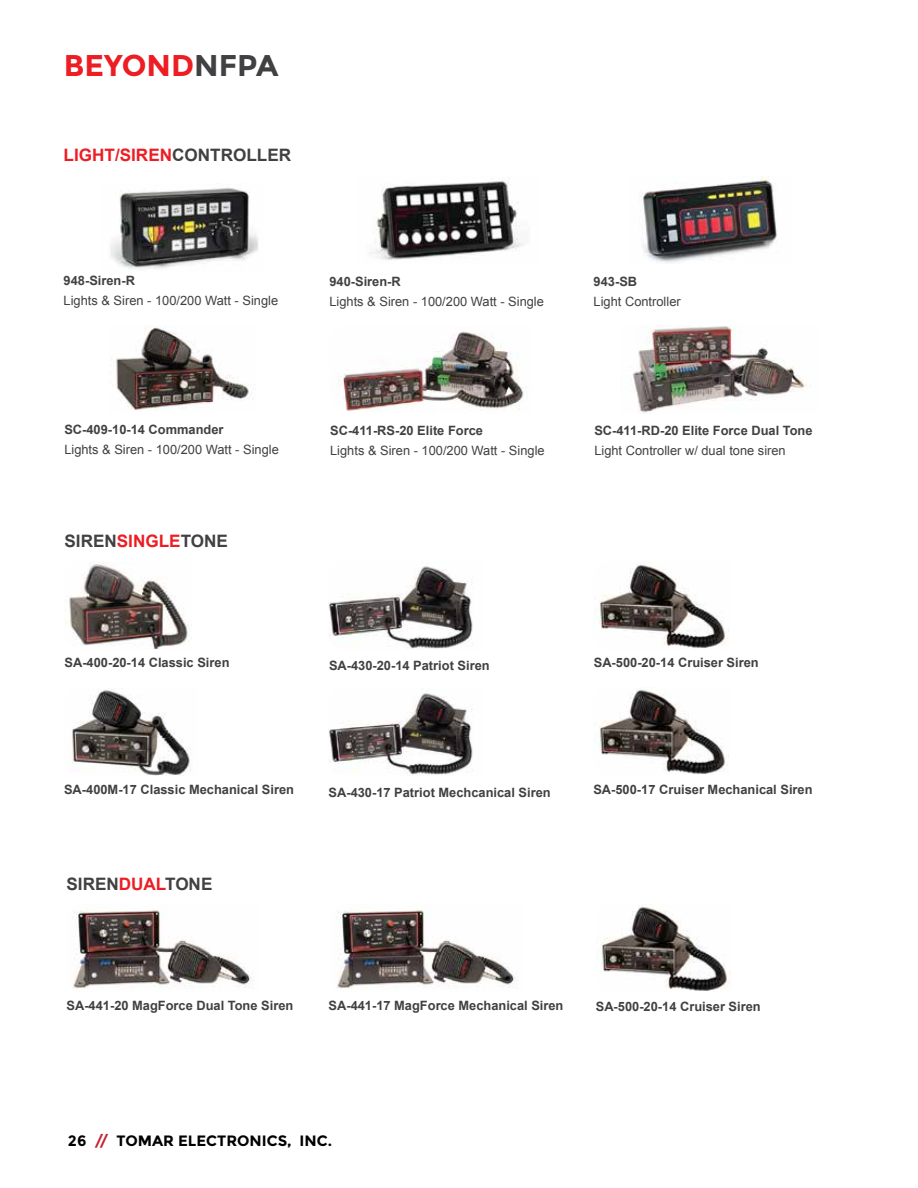
<style>
.page{position:relative;width:918px;height:1188px;background:#fff}
.page>*{position:absolute;margin:0;border:0;box-sizing:border-box;transform-origin:0 0}
.t1{font:700 30px "Montserrat";color:#ed1d24}
.t2{font:700 17.1px "Arial";color:#414042}
.t3{font:700 17.1px "Arial";color:#ed1d24}
.t4{font:700 15px "Montserrat";color:#000}
.t5{font:700 12.9px "Arial";color:#414042}
.t6{font:12.9px "Arial";color:#414042}
.s1{color:#414042}
.s2{color:#ed1d24}
.s3{color:#c4202d}
</style>
<div class="page">
<img style="left:111px;top:188px;width:147px;height:81px">
<img style="left:641px;top:176px;width:136px;height:87px">
<img style="left:65px;top:562px;width:127px;height:87px">
<img style="left:599px;top:562px;width:130px;height:86px">
<img style="left:370px;top:181px;width:154px;height:79px">
<img style="left:72px;top:688px;width:118px;height:88px">
<img style="left:328px;top:693px;width:145px;height:82px">
<img style="left:73px;top:910px;width:181px;height:79px">
<img style="left:111px;top:325px;width:138px;height:85px">
<img style="left:632px;top:326px;width:175px;height:87px">
<img style="left:338px;top:331px;width:186px;height:80px">
<img style="left:328px;top:566px;width:145px;height:83px">
<img style="left:599px;top:690px;width:130px;height:84px">
<img style="left:337px;top:910px;width:181px;height:79px">
<img style="left:601px;top:907px;width:130px;height:84px">
<h1 class="t1" style="left:64px;top:48px;width:216px">BEYOND<span class="s1">NFPA</span></h1>
<h2 class="t3" style="left:64px;top:144px;width:229px">LIGHT/SIREN<span class="s1">CONTROLLER</span></h2>
<p class="t5" style="left:64px;top:272px;width:73px">948-Siren-R</p>
<p class="t6" style="left:64px;top:292px;width:216px">Lights &amp; Siren - 100/200 Watt - Single</p>
<p class="t5" style="left:329px;top:272px;width:73px">940-Siren-R</p>
<p class="t6" style="left:329px;top:293px;width:216px">Lights &amp; Siren - 100/200 Watt - Single</p>
<p class="t5" style="left:594px;top:273px;width:45px">943-SB</p>
<p class="t6" style="left:594px;top:293px;width:89px">Light Controller</p>
<p class="t5" style="left:64px;top:421px;width:161px">SC-409-10-14 Commander</p>
<p class="t6" style="left:64px;top:441px;width:216px">Lights &amp; Siren - 100/200 Watt - Single</p>
<h2 class="t2" style="left:65px;top:530px;width:165px">SIREN<span class="s2">SINGLE</span>TONE</h2>
<p class="t5" style="left:65px;top:654px;width:166px">SA-400-20-14 Classic Siren</p>
<p class="t5" style="left:330px;top:422px;width:154px">SC-411-RS-20 Elite Force</p>
<p class="t6" style="left:330px;top:442px;width:216px">Lights &amp; Siren - 100/200 Watt - Single</p>
<p class="t5" style="left:594px;top:422px;width:220px">SC-411-RD-20 Elite Force Dual Tone</p>
<p class="t6" style="left:594px;top:442px;width:193px">Light Controller w/ dual tone siren</p>
<p class="t5" style="left:329px;top:657px;width:162px">SA-430-20-14 Patriot Siren</p>
<p class="t5" style="left:594px;top:654px;width:166px">SA-500-20-14 Cruiser Siren</p>
<p class="t5" style="left:64px;top:781px;width:231px">SA-400M-17 Classic Mechanical Siren</p>
<p class="t5" style="left:329px;top:784px;width:224px">SA-430-17 Patriot Mechcanical Siren</p>
<p class="t5" style="left:593px;top:781px;width:221px">SA-500-17 Cruiser Mechanical Siren</p>
<h2 class="t2" style="left:67px;top:872px;width:147px">SIREN<span class="s2">DUAL</span>TONE</h2>
<p class="t5" style="left:67px;top:997px;width:228px">SA-441-20 MagForce Dual Tone Siren</p>
<p class="t5" style="left:329px;top:997px;width:236px">SA-441-17 MagForce Mechanical Siren</p>
<p class="t5" style="left:596px;top:998px;width:166px">SA-500-20-14 Cruiser Siren</p>
<p class="t4" style="left:68px;top:1132px;width:266px">26 <span class="s3">//</span> TOMAR ELECTRONICS, INC.</p>
</div>
